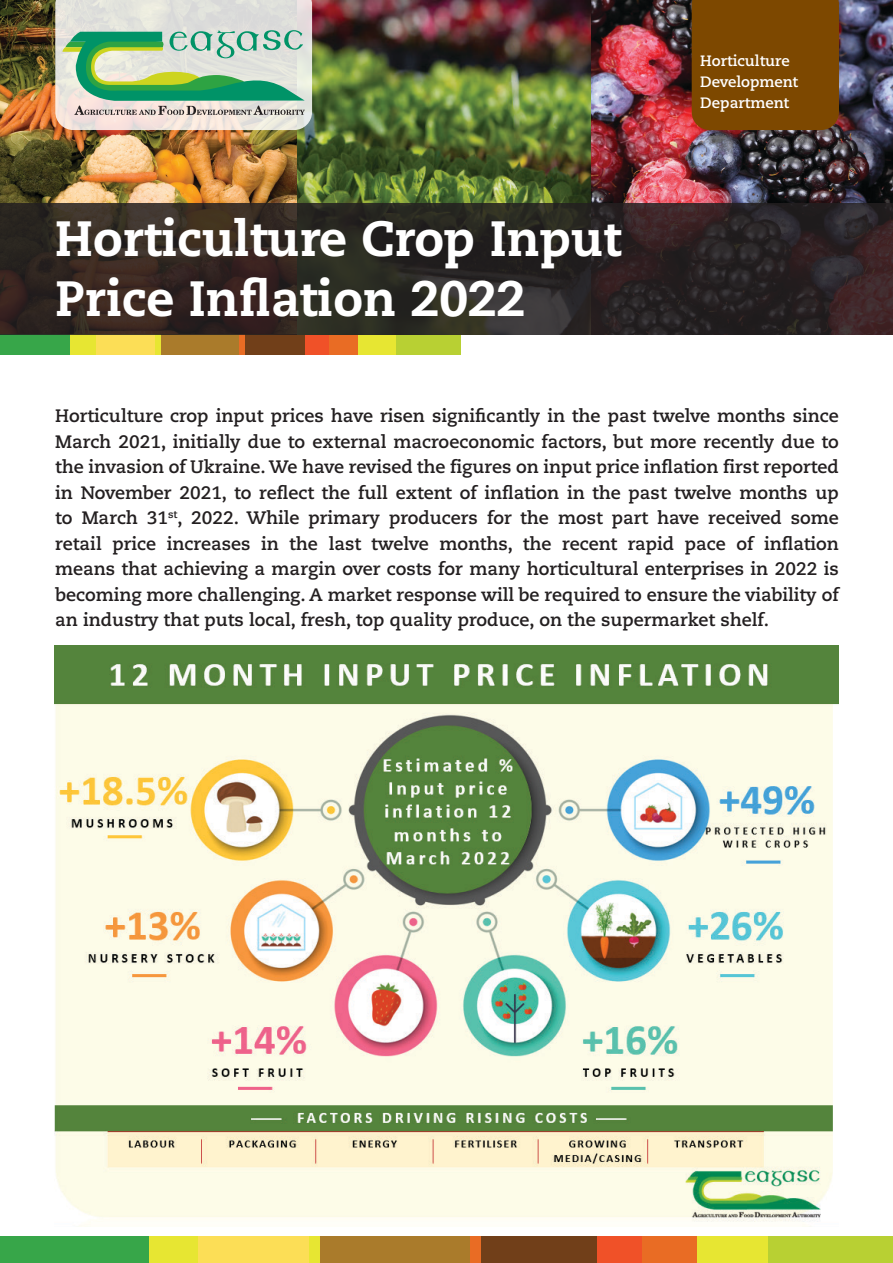
<style>
.page{position:relative;width:893px;height:1263px;background:#fff}
.page>*{position:absolute;margin:0;border:0;box-sizing:border-box;transform-origin:0 0}
.t1{font:800 49.5px "Caecilia LT Pro 85";color:#fff}
.t2{font:700 18px/25.5px "Caecilia LT Pro 75";color:#231f20;text-align:justify}
.t3{font:700 15px "Caecilia LT Pro 75";color:#fff}
</style>
<div class="page">
<img style="left:0;top:0;width:297px;height:203px">
<div style="left:0;top:335px;width:71px;height:20px;background:#37a649"></div>
<div style="left:96px;top:335px;width:59px;height:20px;background:#fcde56"></div>
<div style="left:71px;top:335px;width:25px;height:20px;background:#e7e632"></div>
<div style="left:160px;top:335px;width:79px;height:20px;background:#aa7b2b"></div>
<div style="left:155px;top:335px;width:5px;height:20px;background:#e7e632"></div>
<div style="left:245px;top:335px;width:60px;height:20px;background:#713f19"></div>
<div style="left:239px;top:335px;width:6px;height:20px;background:#e96c24"></div>
<div style="left:329px;top:335px;width:29px;height:20px;background:#e96c24"></div>
<div style="left:305px;top:335px;width:24px;height:20px;background:#f05128"></div>
<div style="left:395px;top:335px;width:66px;height:20px;background:#b8d033"></div>
<div style="left:358px;top:335px;width:37px;height:20px;background:#e7e632"></div>
<img style="left:297px;top:0;width:294px;height:203px">
<img style="left:591px;top:0;width:302px;height:203px">
<svg style="left:0;top:203px;width:893px;height:132px;background:#2e2724"></svg>
<div style="left:692px;top:0;width:147px;height:130px;background:#7d4800"></div>
<svg style="left:55px;top:0;width:257px;height:130px;background:#b6cfb9"></svg>
<img style="left:54px;top:645px;width:785px;height:581px">
<div style="left:0;top:1236px;width:149px;height:27px;background:#37a649"></div>
<div style="left:197px;top:1236px;width:113px;height:27px;background:#fcde56"></div>
<div style="left:149px;top:1236px;width:49px;height:27px;background:#e7e632"></div>
<div style="left:320px;top:1236px;width:151px;height:27px;background:#aa7b2b"></div>
<div style="left:310px;top:1236px;width:10px;height:27px;background:#e7e632"></div>
<div style="left:481px;top:1236px;width:116px;height:27px;background:#713f19"></div>
<div style="left:470px;top:1236px;width:11px;height:27px;background:#e96c24"></div>
<div style="left:641px;top:1236px;width:56px;height:27px;background:#e96c24"></div>
<div style="left:597px;top:1236px;width:44px;height:27px;background:#f05128"></div>
<div style="left:768px;top:1236px;width:125px;height:27px;background:#b8d033"></div>
<div style="left:697px;top:1236px;width:71px;height:27px;background:#e7e632"></div>
<p class="t1" style="left:55px;top:204px;width:567px">Horticulture Crop Input</p>
<p class="t1" style="left:55px;top:264px;width:472px">Price Inflation 2022</p>
<p class="t3" style="left:700px;top:50px;width:91px">Horticulture</p>
<p class="t3" style="left:700px;top:71px;width:99px">Development</p>
<p class="t3" style="left:700px;top:92px;width:90px">Department</p>
<p class="t2" style="left:55px;top:403px;width:785px">Horticulture crop input prices have risen significantly in the past twelve months since March 2021, initially due to external macroeconomic factors, but more recently due to the invasion of Ukraine. We have revised the figures on input price inflation first reported in November 2021, to reflect the full extent of inflation in the past twelve months up to March 31<sup>st</sup>, 2022. While primary producers for the most part have received some retail price increases in the last twelve months, the recent rapid pace of inflation means that achieving a margin over costs for many horticultural enterprises in 2022 is becoming more challenging. A market response will be required to ensure the viability of an industry that puts local, fresh, top quality produce, on the supermarket shelf.</p>
</div>
